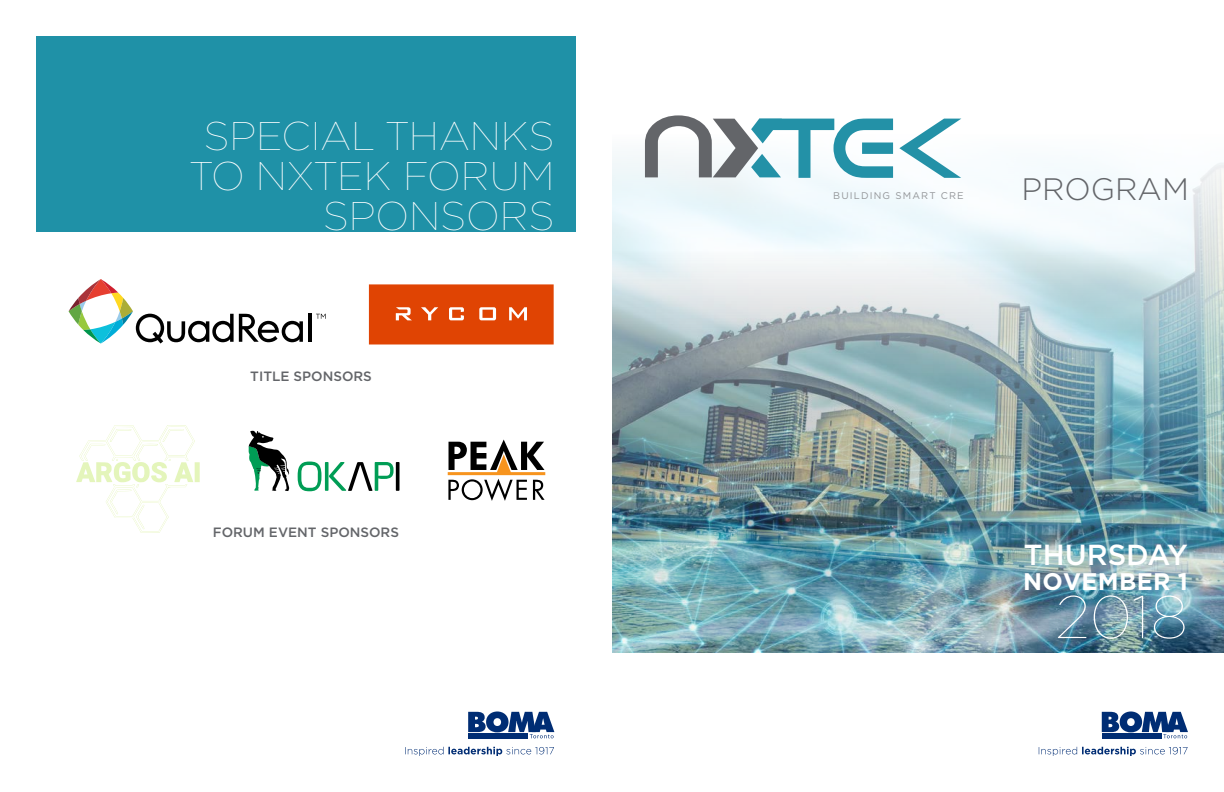
<style>
.page{position:relative;width:1224px;height:792px;background:#fff}
.page>*{position:absolute;margin:0;border:0;box-sizing:border-box;transform-origin:0 0}
.t1{font:100 60px "Gotham";color:#fff}
.t2{font:100 40px/40px "Gotham";color:#fff;text-align:right}
.t3{font:300 31px "Gotham";color:#636569}
.t4{font:500 29px "Gotham";color:#fff}
.t5{font:700 24px "Gotham";letter-spacing:.015em;color:#fff}
.t6{font:500 13.5px "Gotham";color:#636569}
.t7{font:9.7px "Gotham";letter-spacing:.12em;color:#939598}
</style>
<div class="page">
<div style="left:36px;top:36px;width:540px;height:196px;background:#1f91a7"></div>
<img style="left:612px;top:155px;width:612px;height:498px">
<div style="left:1102px;top:734px;width:59px;height:5px;background:#002d74"></div>
<svg style="left:1102px;top:711px;width:86px;height:27px"></svg>
<svg style="left:1039px;top:747px;width:149px;height:9px"></svg>
<svg style="left:643px;top:115px;width:318px;height:64px"></svg>
<hr style="left:308px;top:314px;width:4px;height:28px;background:#000">
<svg style="left:69px;top:279px;width:234px;height:65px"></svg>
<svg style="left:316px;top:314px;width:10px;height:5px"></svg>
<svg style="left:369px;top:284px;width:185px;height:61px;background:#e14f13"></svg>
<svg style="left:396px;top:462px;width:4px;height:29px"></svg>
<svg style="left:298px;top:462px;width:96px;height:29px"></svg>
<svg style="left:249px;top:431px;width:40px;height:60px"></svg>
<svg style="left:448px;top:440px;width:97px;height:61px"></svg>
<svg style="left:76px;top:425px;width:124px;height:108px"></svg>
<div style="left:468px;top:734px;width:60px;height:5px;background:#002d74"></div>
<svg style="left:468px;top:711px;width:86px;height:27px"></svg>
<svg style="left:405px;top:747px;width:149px;height:9px"></svg>
<p class="t2" style="left:190px;top:116px;width:366px">SPECIAL THANKS<br>TO NXTEK FORUM<br>SPONSORS</p>
<p class="t6" style="left:250px;top:367px;width:123px">TITLE SPONSORS</p>
<p class="t6" style="left:213px;top:523px;width:188px">FORUM EVENT SPONSORS</p>
<p class="t7" style="left:833px;top:190px;width:132px">BUILDING SMART CRE</p>
<p class="t3" style="left:1021px;top:169px;width:169px">PROGRAM</p>
<p class="t4" style="left:1024px;top:536px;width:166px">THURSDAY</p>
<p class="t5" style="left:1023px;top:567px;width:166px">NOVEMBER 1</p>
<h1 class="t1" style="left:1056px;top:585px;width:134px">2018</h1>
</div>
